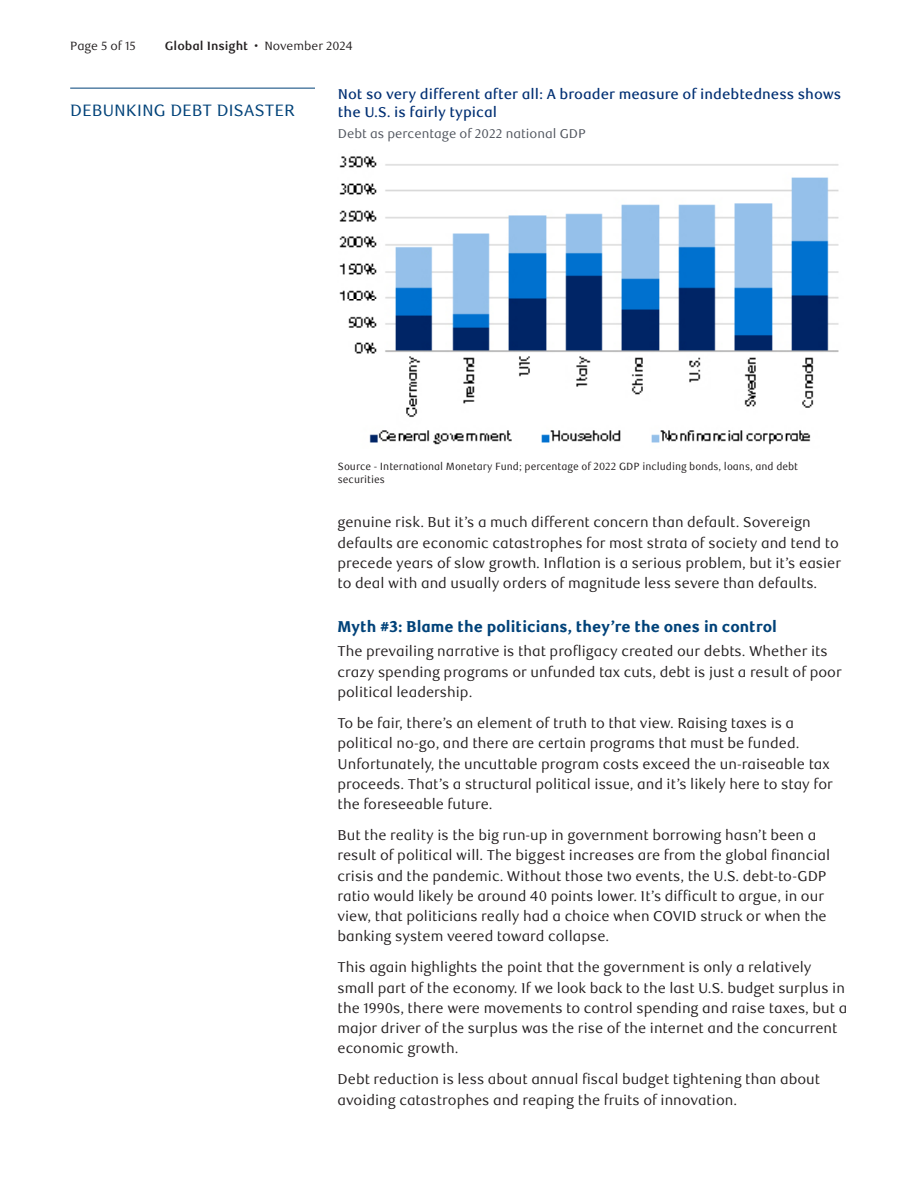
<style>
.page{position:relative;width:918px;height:1188px;background:#fff}
.page>*{position:absolute;margin:0;border:0;box-sizing:border-box;transform-origin:0 0}
.t1{font:16.5px "RBC Text";color:#004279}
.FA_subhead_1{font:800 15.75px "RBC Display";letter-spacing:.005em;color:#004279}
.FA_body_text{font:14.25px/20.2px "RBC Text";color:#231f20}
.Exhibit_Title{font:500 14.25px/18px "RBC Text";color:#002f73}
.Exhibit_Subtitle{font:12.75px "RBC Text";color:#4e535c}
.t2{font:700 12px "RBC Text";color:#231f20}
.t3{font:12px "RBC Text";color:#231f20}
.Exhibit_Source{font:10.5px/13.5px "RBC Text Cond";color:#231f20}
.s1{font-weight:400}
</style>
<div class="page">
<hr style="left:70px;top:88px;width:245px;height:1px;background:#004279">
<img style="left:339px;top:156px;width:500px;height:289px">
<p class="t3" style="left:70px;top:38px;width:67px">Page 5 of 15</p>
<p class="t2" style="left:165px;top:38px;width:190px">Global Insight <span class="s1">• November 2024</span></p>
<p class="t1" style="left:70px;top:100px;width:226px">DEBUNKING DEBT DISASTER</p>
<p class="Exhibit_Title" style="left:338px;top:86px;width:505px">Not so very different after all: A broader measure of indebtedness shows the U.S. is fairly typical</p>
<p class="Exhibit_Subtitle" style="left:338px;top:127px;width:250px">Debt as percentage of 2022 national GDP</p>
<p class="Exhibit_Source" style="left:338px;top:460px;width:462px">Source - International Monetary Fund; percentage of 2022 GDP including bonds, loans, and debt securities</p>
<p class="FA_body_text" style="left:338px;top:513px;width:505px">genuine risk. But it’s a much different concern than default. Sovereign defaults are economic catastrophes for most strata of society and tend to precede years of slow growth. Inflation is a serious problem, but it’s easier to deal with and usually orders of magnitude less severe than defaults.</p>
<h3 class="FA_subhead_1" style="left:338px;top:617px;width:441px">Myth #3: Blame the politicians, they’re the ones in control</h3>
<p class="FA_body_text" style="left:338px;top:642px;width:506px">The prevailing narrative is that profligacy created our debts. Whether its crazy spending programs or unfunded tax cuts, debt is just a result of poor political leadership.</p>
<p class="FA_body_text" style="left:338px;top:713px;width:497px">To be fair, there’s an element of truth to that view. Raising taxes is a political no-go, and there are certain programs that must be funded.<br>Unfortunately, the uncuttable program costs exceed the un-raiseable tax proceeds. That’s a structural political issue, and it’s likely here to stay for the foreseeable future.</p>
<p class="FA_body_text" style="left:338px;top:825px;width:494px">But the reality is the big run-up in government borrowing hasn’t been a result of political will. The biggest increases are from the global financial crisis and the pandemic. Without those two events, the U.S. debt-to-GDP ratio would likely be around 40 points lower. It’s difficult to argue, in our view, that politicians really had a choice when COVID struck or when the banking system veered toward collapse.</p>
<p class="FA_body_text" style="left:338px;top:958px;width:511px">This again highlights the point that the government is only a relatively small part of the economy. If we look back to the last U.S. budget surplus in the 1990s, there were movements to control spending and raise taxes, but a major driver of the surplus was the rise of the internet and the concurrent economic growth.</p>
<p class="FA_body_text" style="left:338px;top:1070px;width:484px">Debt reduction is less about annual fiscal budget tightening than about avoiding catastrophes and reaping the fruits of innovation.</p>
</div>
